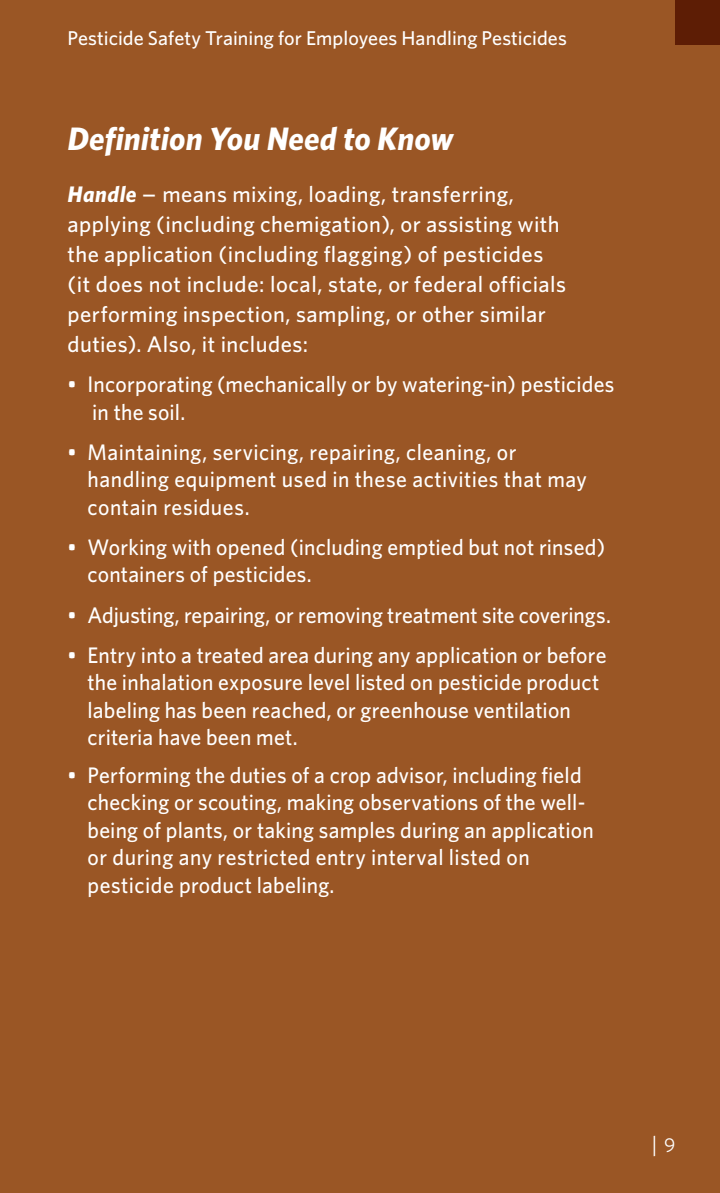
<style>
.page{position:relative;width:720px;height:1193px;background:#fff}
.page>*{position:absolute;margin:0;border:0;box-sizing:border-box;transform-origin:0 0}
.Back_Heading{font:italic 700 32.5px "Whitney";color:#fff}
.Back_Text{font:500 22.5px/27.5px "Whitney";letter-spacing:.01em;color:#fff;scale:.96 1}
.Back_Text-2{font:500 22.5px/30px "Whitney";letter-spacing:.01em;color:#fff;scale:1.5 1}
.t1{font:22.5px "Whitney";color:#fff}
.Top_Folio_White{font:500 20px "Whitney";color:#fff}
.s1{font-weight:700;font-style:italic}
.s2{font-size:20px}
</style>
<div class="page">
<div style="left:0;top:0;width:720px;height:1192px;background:#9a5625"></div>
<div style="left:675px;top:0;width:45px;height:45px;background:#5d1d05"></div>
<p class="Top_Folio_White" style="left:67px;top:26px;width:501px">Pesticide Safety Training for Employees Handling Pesticides</p>
<p class="Back_Heading" style="left:68px;top:119px;width:387px">Definition You Need to Know</p>
<p class="Back_Text-2" style="left:67px;top:179px;width:334px"><span class="s1">Handle</span> – means mixing, loading, transferring, applying (including chemigation), or assisting with the application (including flagging) of pesticides (it does not include: local, state, or federal officials performing inspection, sampling, or other similar duties). Also, it includes:</p>
<p class="Back_Text" style="left:92px;top:370px;width:545px;text-indent:-25px">• Incorporating (mechanically or by watering-in) pesticides in the soil.</p>
<p class="Back_Text" style="left:88px;top:438px;width:522px;text-indent:-20px">• Maintaining, servicing, repairing, cleaning, or handling equipment used in these activities that may contain residues.</p>
<p class="Back_Text" style="left:88px;top:533px;width:541px;text-indent:-20px">• Working with opened (including emptied but not rinsed) containers of pesticides.</p>
<p class="Back_Text" style="left:68px;top:600px;width:568px">• Adjusting, repairing, or removing treatment site coverings.</p>
<p class="Back_Text" style="left:88px;top:640px;width:542px;text-indent:-20px">• Entry into a treated area during any application or before the inhalation exposure level listed on pesticide product labeling has been reached, or greenhouse ventilation criteria have been met.</p>
<p class="Back_Text" style="left:88px;top:760px;width:529px;text-indent:-20px">• Performing the duties of a crop advisor, including field checking or scouting, making observations of the well&shy;being of plants, or taking samples during an application or during any restricted entry interval listed on pesticide product labeling.</p>
<p class="t1" style="left:651px;top:1130px;width:26px">| <span class="s2">9</span></p>
</div>
